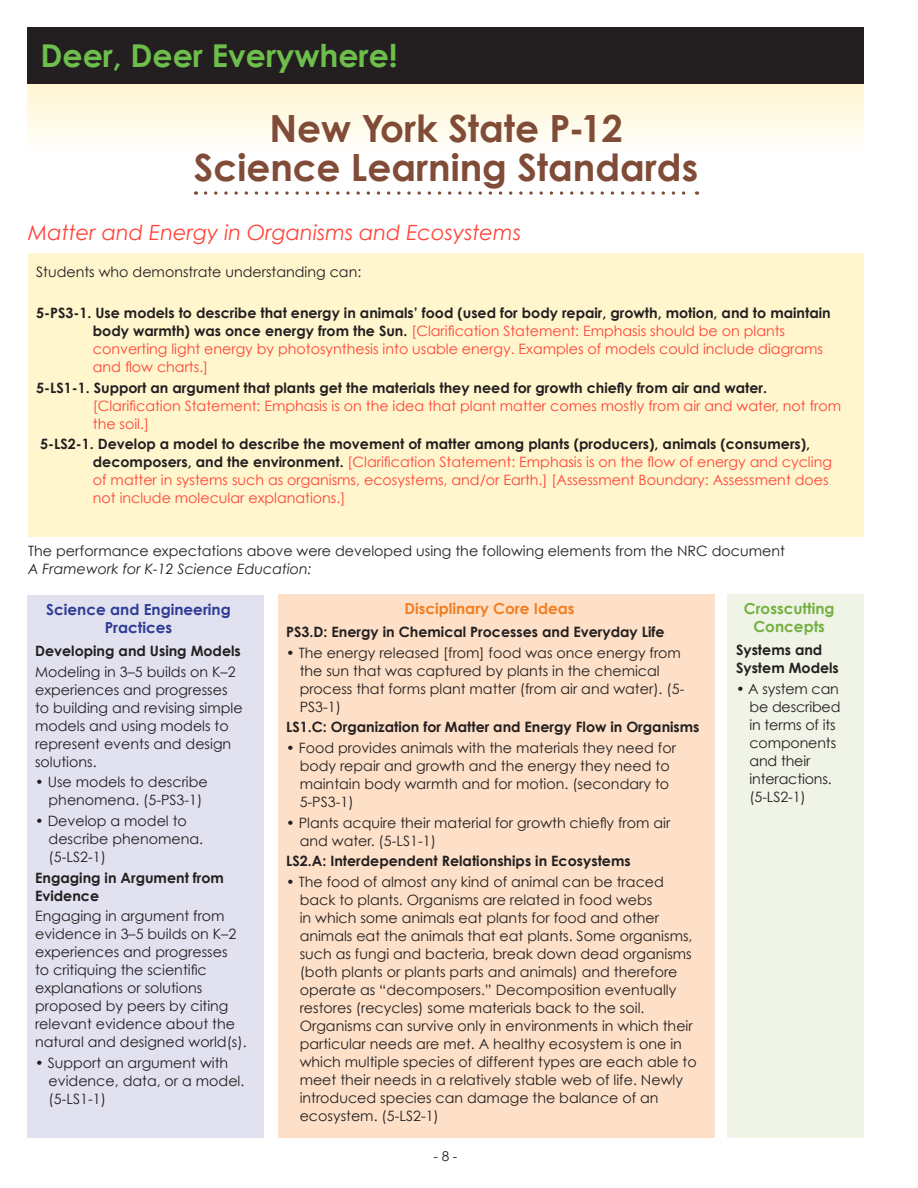
<style>
.page{position:relative;width:918px;height:1188px;background:#fff}
.page>*{position:absolute;margin:0;border:0;box-sizing:border-box;transform-origin:0 0}
.Heading1{font:700 37.5px/39px "Century Gothic";color:#814c37;text-align:center}
.t1{font:700 31.5px "Century Gothic";color:#6dbe4b}
.subhead_1{font:italic 21px "Century Gothic";color:#ff4338}
.NGS_headings{font:700 15.15px/18px "Century Gothic";color:#2f3c96;text-align:center}
.NGS_headings-2{font:700 15.15px "Century Gothic";color:#f27e22}
.NGS_headings-3{font:700 15.15px/18px "Century Gothic";color:#75b042;text-align:center}
.NGS_bulleted{font:14.25px/18px "Century Gothic";color:#231f20}
.NGS_text{font:14.25px/18px "Century Gothic";color:#ff4338}
.NGS_text-2{font:14.25px/18px "Century Gothic";color:#231f20}
.NGS_bulleted-2{font:700 14.25px "Century Gothic";color:#231f20}
.NGS_text-3{font:700 14.25px/18px "Century Gothic";color:#231f20}
.t2{font:13.5px "Century Gothic";color:#231f20}
.s1{font-weight:700;color:#231f20}
.s2{font-style:italic}
.s3{font-weight:700}
</style>
<div class="page">
<div style="left:27px;top:83px;width:837px;height:71px;background:linear-gradient(to bottom,#fff6ce,#fffefe)"></div>
<svg style="left:206px;top:191px;width:492px;height:4px"></svg>
<div style="left:28px;top:253px;width:836px;height:284px;background:#fff6ce"></div>
<div style="left:27px;top:595px;width:237px;height:542px;background:#e1e1f0"></div>
<div style="left:278px;top:594px;width:436px;height:543px;background:#fde0c7"></div>
<div style="left:728px;top:594px;width:136px;height:543px;background:#eff4e6"></div>
<div style="left:27px;top:27px;width:837px;height:56px;background:#231f20"></div>
<p class="t1" style="left:40px;top:36px;width:359px">Deer, Deer Everywhere!</p>
<p class="Heading1" style="left:194px;top:108px;width:506px">New York State P-12<br>Science Learning Standards</p>
<p class="subhead_1" style="left:28px;top:220px;width:495px">Matter and Energy in Organisms and Ecosystems</p>
<p class="NGS_text-2" style="left:36px;top:262px;width:327px">Students who demonstrate understanding can:</p>
<p class="NGS_text" style="left:93px;top:304px;width:739px;text-indent:-57px"><span class="s1">5-PS3-1. Use models to describe that energy in animals’ food (used for body repair, growth, motion, and to maintain body warmth) was once energy from the Sun.</span> [Clarification Statement: Emphasis should be on plants converting light energy by photosynthesis into usable energy. Examples of models could include diagrams and flow charts.]</p>
<p class="NGS_text" style="left:93px;top:378px;width:750px;text-indent:-57px"><span class="s1">5-LS1-1. Support an argument that plants get the materials they need for growth chiefly from air and water. </span>[Clarification Statement: Emphasis is on the idea that plant matter comes mostly from air and water, not from the soil.]</p>
<p class="NGS_text" style="left:93px;top:435px;width:741px;text-indent:-53px"><span class="s1">5-LS2-1. Develop a model to describe the movement of matter among plants (producers), animals (consumers), decomposers, and the environment.</span> [Clarification Statement: Emphasis is on the flow of energy and cycling of matter in systems such as organisms, ecosystems, and/or Earth.] [Assessment Boundary: Assessment does not include molecular explanations.]</p>
<p class="NGS_text-2" style="left:28px;top:542px;width:758px">The performance expectations above were developed using the following elements from the NRC document<br><span class="s2">A Framework for K-12 Science Education:</span></p>
<p class="NGS_headings" style="left:46px;top:600px;width:186px">Science and Engineering<br>Practices</p>
<p class="NGS_text-3" style="left:35px;top:641px;width:207px">Developing and Using Models</p>
<p class="NGS_bulleted" style="left:35px;top:662px;width:209px">Modeling in 3–5 builds on K–2 experiences and progresses to building and revising simple models and using models to represent events and design solutions.</p>
<p class="NGS_bulleted" style="left:35px;top:773px;width:174px;text-align:center">• Use models to describe phenomena. (5-PS3-1)</p>
<p class="NGS_bulleted" style="left:49px;top:812px;width:156px;text-indent:-14px">• Develop a model to describe phenomena. (5-LS2-1)</p>
<p class="NGS_text-3" style="left:35px;top:868px;width:190px">Engaging in Argument from<br>Evidence</p>
<p class="NGS_bulleted" style="left:35px;top:907px;width:213px">Engaging in argument from evidence in 3–5 builds on K–2 experiences and progresses<br>to critiquing the scientific explanations or solutions proposed by peers by citing relevant evidence about the natural and designed world(s).</p>
<p class="NGS_bulleted" style="left:49px;top:1054px;width:197px;text-indent:-14px">• Support an argument with evidence, data, or a model. (5-LS1-1)</p>
<p class="NGS_headings-2" style="left:404px;top:598px;width:172px">Disciplinary Core Ideas</p>
<p class="NGS_bulleted-2" style="left:286px;top:623px;width:380px">PS3.D: Energy in Chemical Processes and Everyday Life</p>
<p class="NGS_bulleted" style="left:300px;top:643px;width:386px;text-indent:-14px"><span class="s3">•</span> The energy released [from] food was once energy from the sun that was captured by plants in the chemical process that forms plant matter (from air and water). (5- PS3-1)</p>
<p class="NGS_bulleted-2" style="left:286px;top:718px;width:415px">LS1.C: Organization for Matter and Energy Flow in Organisms</p>
<p class="NGS_bulleted" style="left:300px;top:739px;width:378px;text-indent:-14px">• Food provides animals with the materials they need for body repair and growth and the energy they need to maintain body warmth and for motion. (secondary to 5-PS3-1)</p>
<p class="NGS_bulleted" style="left:300px;top:813px;width:372px;text-indent:-14px">• Plants acquire their material for growth chiefly from air and water. (5-LS1-1)</p>
<p class="NGS_bulleted-2" style="left:286px;top:852px;width:346px">LS2.A: Interdependent Relationships in Ecosystems</p>
<p class="NGS_bulleted" style="left:300px;top:873px;width:399px;text-indent:-14px">• The food of almost any kind of animal can be traced back to plants. Organisms are related in food webs<br>in which some animals eat plants for food and other animals eat the animals that eat plants. Some organisms, such as fungi and bacteria, break down dead organisms (both plants or plants parts and animals) and therefore operate as “decomposers.” Decomposition eventually restores (recycles) some materials back to the soil.<br>Organisms can survive only in environments in which their particular needs are met. A healthy ecosystem is one in which multiple species of different types are each able to meet their needs in a relatively stable web of life. Newly introduced species can damage the balance of an ecosystem. (5-LS2-1)</p>
<p class="t2" style="left:434px;top:1148px;width:25px">- 8 -</p>
<p class="NGS_headings-3" style="left:744px;top:599px;width:92px">Crosscutting<br>Concepts</p>
<p class="NGS_text-3" style="left:736px;top:640px;width:104px">Systems and<br>System Models</p>
<p class="NGS_bulleted" style="left:750px;top:679px;width:93px;text-indent:-14px">• A system can be described in terms of its components and their interactions. (5-LS2-1)</p>
</div>
